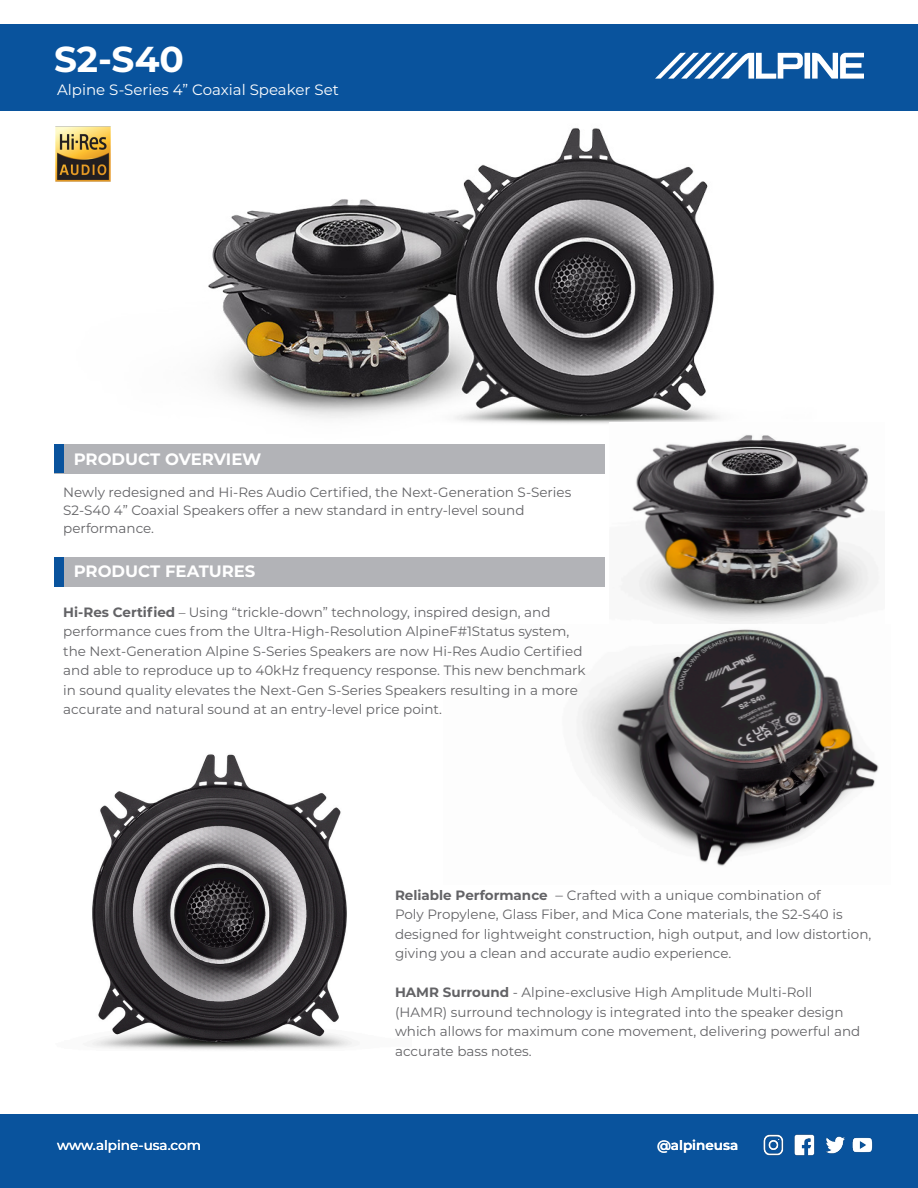
<style>
.page{position:relative;width:918px;height:1188px;background:#fff}
.page>*{position:absolute;margin:0;border:0;box-sizing:border-box;transform-origin:0 0}
.t1{font:700 36px "Montserrat";color:#fff}
.t2{font:700 16.5px "Montserrat";color:#fff}
.t3{font:15px "Montserrat";color:#fff}
.t4{font:13.5px/19.5px "Montserrat";color:#636366}
.t5{font:500 13.5px "Montserrat";color:#fff}
.t6{font:600 13.5px "Montserrat";color:#fff}
.s1{font-weight:700}
.s2{font-family:"Nunito Sans"}
.s3{font-family:"Nunito Sans";font-size:15px}
</style>
<div class="page">
<img style="left:208px;top:128px;width:512px;height:296px">
<img style="left:55px;top:126px;width:56px;height:56px">
<img style="left:609px;top:423px;width:270px;height:201px">
<img style="left:577px;top:629px;width:302px;height:237px">
<div style="left:54px;top:557px;width:551px;height:30px;background:#b2b3b7"></div>
<div style="left:54px;top:557px;width:9px;height:29px;background:#09539d"></div>
<img style="left:92px;top:754px;width:260px;height:296px">
<div style="left:54px;top:444px;width:551px;height:29px;background:#b2b3b7"></div>
<div style="left:54px;top:444px;width:9px;height:29px;background:#09539d"></div>
<div style="left:0;top:24px;width:918px;height:87px;background:#09539d"></div>
<svg style="left:655px;top:53px;width:209px;height:26px"></svg>
<div style="left:0;top:1115px;width:918px;height:73px;background:#09539d"></div>
<img style="left:763px;top:1134px;width:110px;height:22px">
<p class="t1" style="left:54px;top:33px;width:132px">S2-S40</p>
<p class="t3" style="left:57px;top:79px;width:283px">Alpine S-Series 4” Coaxial Speaker Set</p>
<p class="t2" style="left:74px;top:447px;width:189px">PRODUCT OVERVIEW</p>
<p class="t4" style="left:63px;top:482px;width:509px">Newly redesigned and Hi-Res Audio Certified, the Next-Generation S-Series</p>
<p class="t4" style="left:63px;top:501px;width:463px;line-height:18px">S2-S40 4” Coaxial Speakers offer a new standard in entry-level sound performance.</p>
<p class="t2" style="left:74px;top:559px;width:183px">PRODUCT FEATURES</p>
<p class="t4" style="left:63px;top:602px;width:524px"><span class="s1">Hi-Res Certified</span> <span class="s2">–</span> Using “trickle-down” technology, inspired design, and performance cues from the Ultra-High-Resolution AlpineF#1Status system, the Next-Generation Alpine S-Series Speakers are now Hi-Res Audio Certified and able to reproduce up to 40kHz frequency response. This new benchmark in sound quality elevates the Next-Gen S-Series Speakers resulting in a more accurate and natural sound at an entry-level price point.</p>
<p class="t4" style="left:395px;top:884px;width:478px"><span class="s1">Reliable Performance</span> <span class="s3">–</span> Crafted with a unique combination of<br>Poly Propylene, Glass Fiber, and Mica Cone materials, the S2-S40 is designed for lightweight construction, high output, and low distortion, giving you a clean and accurate audio experience.</p>
<p class="t4" style="left:395px;top:982px;width:467px"><span class="s1">HAMR Surround</span> - Alpine-exclusive High Amplitude Multi-Roll (HAMR) surround technology is integrated into the speaker design which allows for maximum cone movement, delivering powerful and accurate bass notes.</p>
<p class="t5" style="left:57px;top:1136px;width:145px">www.alpine-usa.com</p>
<p class="t6" style="left:657px;top:1135px;width:83px">@alpineusa</p>
</div>
